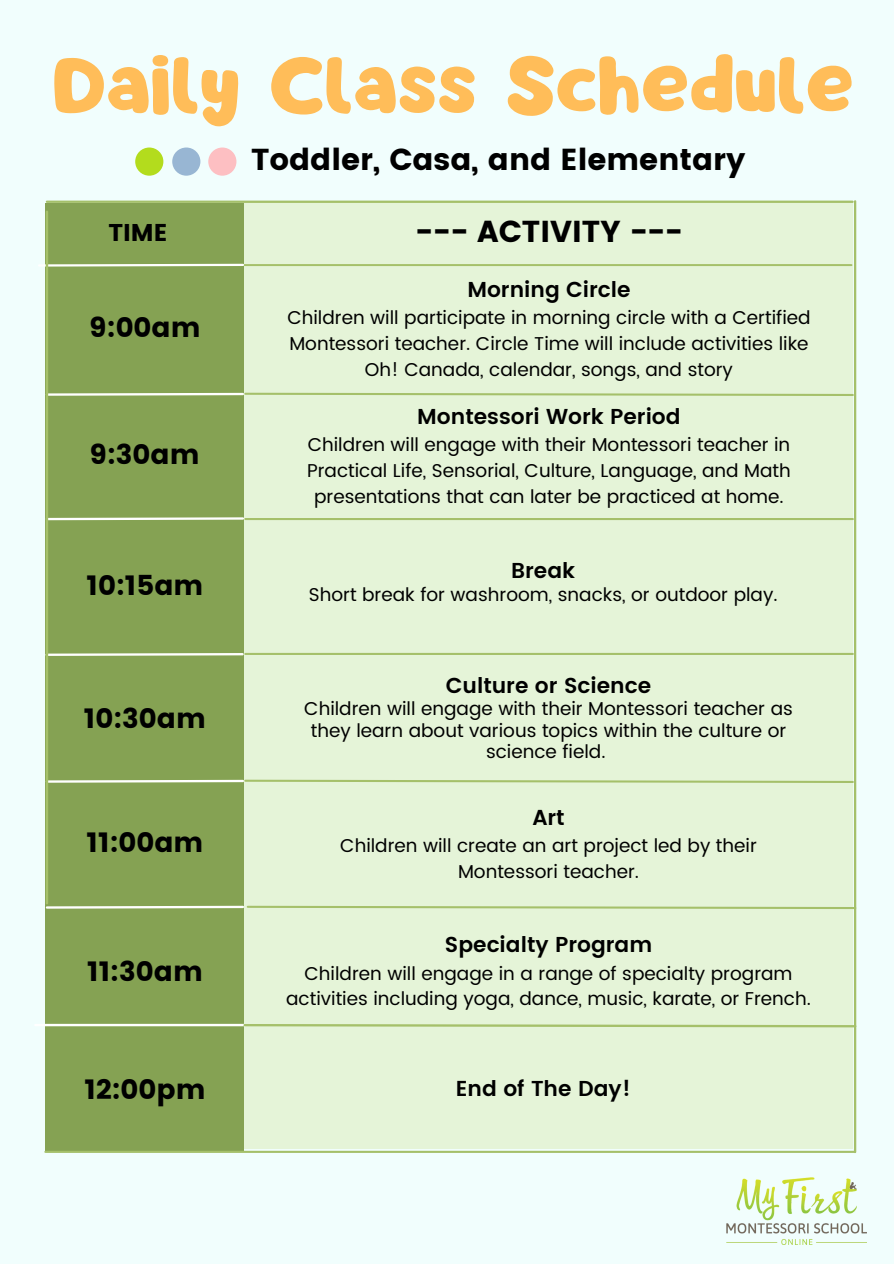
<style>
.page{position:relative;width:894px;height:1264px;background:#fff}
.page>*{position:absolute;margin:0;border:0;box-sizing:border-box;transform-origin:0 0}
.t1{font:71.85px "Mango";color:#ffbd59}
.t2{font:30.3px "Poppins";color:#000}
.t3{font:27.6px "Poppins";color:#000}
.t4{font:24.15px "Poppins";color:#000}
.t5{font:600 21.6px "Poppins";color:#000}
.t6{font:18.6px/26px "Poppins";color:#000;text-align:center}
</style>
<div class="page">
<div style="left:0;top:0;width:893px;height:1263px;background:#f1fefd"></div>
<div style="left:46px;top:203px;width:198px;height:948px;background:#85a253"></div>
<div style="left:244px;top:202px;width:608px;height:947px;background:#e5f4d8"></div>
<hr style="left:218px;top:264px;width:633px;height:2px;background:#a5c06a">
<svg style="left:38px;top:263px;width:206px;height:5px"></svg>
<svg style="left:45px;top:516px;width:200px;height:5px"></svg>
<svg style="left:45px;top:652px;width:200px;height:5px"></svg>
<hr style="left:35px;top:1023px;width:210px;height:3px;background:#fff">
<svg style="left:45px;top:391px;width:808px;height:6px"></svg>
<hr style="left:245px;top:518px;width:607px;height:2px;background:#a5c06a">
<hr style="left:853px;top:201px;width:3px;height:950px;background:#a5c06a">
<hr style="left:46px;top:212px;width:2px;height:691px;background:#a5c06a">
<hr style="left:245px;top:653px;width:607px;height:2px;background:#a5c06a">
<svg style="left:45px;top:778px;width:809px;height:6px"></svg>
<hr style="left:45px;top:1150px;width:809px;height:2px;background:#a5c06a">
<hr style="left:47px;top:201px;width:805px;height:2px;background:#a5c06a">
<svg style="left:45px;top:904px;width:812px;height:6px"></svg>
<svg style="left:242px;top:1022px;width:615px;height:6px"></svg>
<img style="left:726px;top:1177px;width:139px;height:67px">
<div style="left:208px;top:147px;width:28px;height:29px;background:#fdbfc2;border-radius:50%"></div>
<div style="left:172px;top:147px;width:28px;height:29px;background:#98b6d3;border-radius:50%"></div>
<div style="left:135px;top:147px;width:28px;height:29px;background:#b3dc1d;border-radius:50%"></div>
<p class="t1" style="left:52px;top:54px;width:802px">Daily Class Schedule</p>
<p class="t4" style="left:108px;top:218px;width:61px">TIME</p>
<p class="t3" style="left:89px;top:311px;width:113px">9:00am</p>
<p class="t3" style="left:90px;top:438px;width:112px">9:30am</p>
<p class="t3" style="left:86px;top:569px;width:118px">10:15am</p>
<p class="t3" style="left:84px;top:702px;width:124px">10:30am</p>
<p class="t3" style="left:86px;top:826px;width:118px">11:00am</p>
<p class="t3" style="left:87px;top:955px;width:117px">11:30am</p>
<p class="t3" style="left:84px;top:1073px;width:123px">12:00pm</p>
<p class="t2" style="left:251px;top:142px;width:496px">Toddler, Casa, and Elementary</p>
<p class="t2" style="left:415px;top:214px;width:268px">--- ACTIVITY ---</p>
<p class="t5" style="left:467px;top:277px;width:165px">Morning Circle</p>
<p class="t6" style="left:287px;top:305px;width:524px">Children will participate in morning circle with a Certified<br>Montessori teacher. Circle Time will include activities like<br>Oh! Canada, calendar, songs, and story</p>
<p class="t5" style="left:417px;top:404px;width:265px">Montessori Work Period</p>
<p class="t6" style="left:307px;top:431px;width:485px">Children will engage with their Montessori teacher in<br>Practical Life, Sensorial, Culture, Language, and Math presentations that can later be practiced at home.</p>
<p class="t5" style="left:511px;top:558px;width:65px">Break</p>
<p class="t6" style="left:309px;top:581px;width:470px">Short break for washroom, snacks, or outdoor play.</p>
<p class="t5" style="left:446px;top:672px;width:207px">Culture or Science</p>
<p class="t6" style="left:304px;top:698px;width:490px;line-height:21.5px">Children will engage with their Montessori teacher as they learn about various topics within the culture or science field.</p>
<p class="t5" style="left:532px;top:805px;width:34px">Art</p>
<p class="t6" style="left:340px;top:832px;width:418px">Children will create an art project led by their<br>Montessori teacher.</p>
<p class="t5" style="left:445px;top:932px;width:209px">Specialty Program</p>
<p class="t6" style="left:286px;top:960px;width:526px">Children will engage in a range of specialty program activities including yoga, dance, music, karate, or French.</p>
<p class="t5" style="left:455px;top:1076px;width:176px">End of The Day!</p>
</div>
